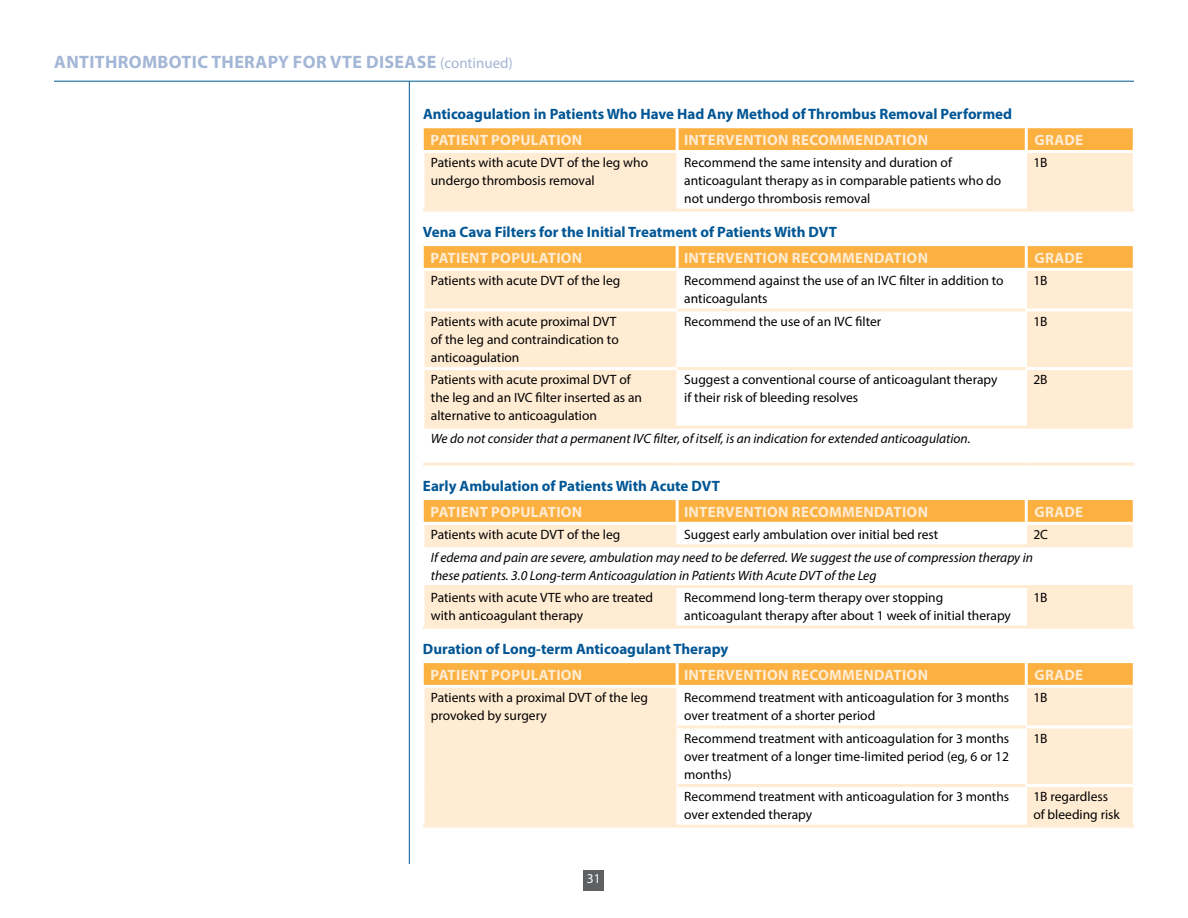
<style>
.page{position:relative;width:1188px;height:918px;background:#fff}
.page>*{position:absolute;margin:0;border:0;box-sizing:border-box;transform-origin:0 0}
.t1{font:700 18px "Myriad Pro";letter-spacing:.02em;color:#a3b6d6}
.t2{font:700 15px "Myriad Pro";color:#005695}
.t3{font:700 15px "Myriad Pro";letter-spacing:.02em;color:#ffecd3}
.t4{font:13.5px/18px "Myriad Pro";color:#000}
.t5{font:italic 13.5px/18px "Myriad Pro";color:#000}
.t6{font:13.5px "Myriad Pro";color:#fff}
.s1{font-weight:400;font-size:15px}
</style>
<div class="page">
<hr style="left:54px;top:81px;width:1080px;height:1px;background:#005695">
<hr style="left:409px;top:81px;width:1px;height:783px;background:#005695">
<div style="left:584px;top:870px;width:20px;height:20px;background:#5f6062"></div>
<hr style="left:423px;top:209px;width:254px;height:3px;background:#ffecd3">
<hr style="left:677px;top:209px;width:349px;height:3px;background:#ffecd3">
<hr style="left:1026px;top:209px;width:108px;height:3px;background:#ffecd3">
<svg style="left:424px;top:127px;width:710px;height:82px"></svg>
<hr style="left:677px;top:150px;width:349px;height:3px;background:#fff">
<hr style="left:1026px;top:150px;width:107px;height:3px;background:#fff">
<hr style="left:1026px;top:153px;width:1px;height:56px;background:#fff">
<hr style="left:1133px;top:152px;width:1px;height:57px;background:#fff">
<svg style="left:424px;top:271px;width:709px;height:192px"></svg>
<hr style="left:676px;top:271px;width:2px;height:39px;background:#fff">
<hr style="left:676px;top:310px;width:2px;height:59px;background:#fff">
<hr style="left:676px;top:369px;width:2px;height:57px;background:#fff">
<hr style="left:424px;top:308px;width:252px;height:3px;background:#fff">
<hr style="left:424px;top:367px;width:252px;height:3px;background:#fff">
<hr style="left:424px;top:426px;width:253px;height:3px;background:#ffecd3">
<svg style="left:424px;top:245px;width:709px;height:23px;background:#fbb44b"></svg>
<hr style="left:423px;top:463px;width:254px;height:3px;background:#ffecd3">
<hr style="left:677px;top:463px;width:349px;height:3px;background:#ffecd3">
<hr style="left:1026px;top:463px;width:108px;height:3px;background:#ffecd3">
<hr style="left:1026px;top:271px;width:1px;height:39px;background:#fff">
<hr style="left:1026px;top:310px;width:1px;height:59px;background:#fff">
<hr style="left:1026px;top:369px;width:1px;height:57px;background:#fff">
<hr style="left:678px;top:308px;width:348px;height:3px;background:#ffecd3">
<hr style="left:678px;top:367px;width:348px;height:3px;background:#ffecd3">
<hr style="left:677px;top:426px;width:349px;height:3px;background:#ffecd3">
<hr style="left:1026px;top:426px;width:107px;height:3px;background:#ffecd3">
<hr style="left:1027px;top:308px;width:106px;height:3px;background:#fff">
<hr style="left:1027px;top:367px;width:106px;height:3px;background:#fff">
<svg style="left:424px;top:547px;width:709px;height:79px"></svg>
<hr style="left:676px;top:588px;width:2px;height:38px;background:#fff">
<hr style="left:424px;top:544px;width:253px;height:3px;background:#ffecd3">
<hr style="left:423px;top:626px;width:254px;height:3px;background:#ffecd3">
<hr style="left:677px;top:626px;width:349px;height:3px;background:#ffecd3">
<hr style="left:1026px;top:626px;width:108px;height:3px;background:#ffecd3">
<svg style="left:423px;top:499px;width:710px;height:47px"></svg>
<hr style="left:1026px;top:588px;width:1px;height:38px;background:#fff">
<hr style="left:677px;top:544px;width:349px;height:3px;background:#ffecd3">
<hr style="left:1026px;top:544px;width:107px;height:3px;background:#ffecd3">
<hr style="left:677px;top:585px;width:349px;height:3px;background:#ffecd3">
<hr style="left:1026px;top:585px;width:107px;height:3px;background:#ffecd3">
<hr style="left:424px;top:585px;width:253px;height:3px;background:#ffecd3">
<div style="left:424px;top:688px;width:709px;height:137px;background:#ffecd3"></div>
<svg style="left:678px;top:688px;width:348px;height:137px"></svg>
<hr style="left:676px;top:688px;width:2px;height:39px;background:#fff">
<hr style="left:676px;top:727px;width:2px;height:59px;background:#fff">
<hr style="left:676px;top:786px;width:2px;height:39px;background:#fff">
<svg style="left:424px;top:662px;width:709px;height:23px;background:#fbb44b"></svg>
<hr style="left:1026px;top:688px;width:1px;height:39px;background:#fff">
<hr style="left:1026px;top:727px;width:1px;height:59px;background:#fff">
<hr style="left:1026px;top:786px;width:1px;height:39px;background:#fff">
<hr style="left:423px;top:825px;width:254px;height:3px;background:#ffecd3">
<hr style="left:678px;top:725px;width:348px;height:3px;background:#ffecd3">
<hr style="left:678px;top:784px;width:348px;height:3px;background:#ffecd3">
<hr style="left:677px;top:825px;width:349px;height:3px;background:#ffecd3">
<hr style="left:1026px;top:825px;width:108px;height:3px;background:#ffecd3">
<hr style="left:1027px;top:725px;width:106px;height:3px;background:#fff">
<hr style="left:1027px;top:784px;width:106px;height:3px;background:#fff">
<h1 class="t1" style="left:54px;top:50px;width:460px">ANTITHROMBOTIC THERAPY FOR VTE DISEASE <span class="s1">(continued)</span></h1>
<p class="t2" style="left:423px;top:104px;width:591px">ANTICOAGULATION IN PATIENTS WHO HAVE HAD ANY METHOD OF THROMBUS REMOVAL PERFORMED</p>
<p class="t3" style="left:431px;top:130px;width:18px">PATIENT</p>
<p class="t3" style="left:491px;top:130px;width:19px">POPULATION</p>
<p class="t3" style="left:684px;top:130px;width:15px">INTER</p>
<p class="t3" style="left:725px;top:130px;width:20px">VENTION</p>
<p class="t3" style="left:792px;top:130px;width:19px">RECO</p>
<p class="t3" style="left:829px;top:130px;width:65px">MMENDATION</p>
<p class="t3" style="left:1035px;top:130px;width:49px">GRADE</p>
<p class="t4" style="left:431px;top:154px;width:219px">Patients with acute DVT of the leg who undergo thrombosis removal</p>
<p class="t4" style="left:684px;top:154px;width:319px">Recommend the same intensity and duration of anticoagulant therapy as in comparable patients who do not undergo thrombosis removal</p>
<p class="t4" style="left:1033px;top:154px;width:16px">1B</p>
<p class="t2" style="left:423px;top:222px;width:416px">VENA CAVA FILTERS FOR THE INITIAL TREATMENT OF PATIENTS WITH DVT</p>
<p class="t3" style="left:431px;top:248px;width:18px">PATIENT</p>
<p class="t3" style="left:491px;top:248px;width:19px">POPULATION</p>
<p class="t3" style="left:684px;top:248px;width:15px">INTER</p>
<p class="t3" style="left:725px;top:248px;width:20px">VENTION</p>
<p class="t3" style="left:792px;top:248px;width:19px">RECO</p>
<p class="t3" style="left:829px;top:248px;width:65px">MMENDATION</p>
<p class="t3" style="left:1035px;top:248px;width:49px">GRADE</p>
<p class="t4" style="left:431px;top:271px;width:191px">Patients with acute DVT of the leg</p>
<p class="t4" style="left:684px;top:271px;width:321px">Recommend against the use of an IVC filter in addition to anticoagulants</p>
<p class="t4" style="left:1033px;top:271px;width:16px">1B</p>
<p class="t4" style="left:431px;top:312px;width:189px">Patients with acute proximal DVT of the leg and contraindication to anticoagulation</p>
<p class="t4" style="left:684px;top:312px;width:199px">Recommend the use of an IVC filter</p>
<p class="t4" style="left:1033px;top:312px;width:16px">1B</p>
<p class="t4" style="left:431px;top:371px;width:213px">Patients with acute proximal DVT of the leg and an IVC filter inserted as an alternative to anticoagulation</p>
<p class="t4" style="left:684px;top:371px;width:315px">Suggest a conventional course of anticoagulant therapy if their risk of bleeding resolves</p>
<p class="t4" style="left:1033px;top:371px;width:16px">2B</p>
<p class="t5" style="left:431px;top:429px;width:541px">We do not consider that a permanent IVC filter, of itself, is an indication for extended anticoagulation.</p>
<p class="t2" style="left:423px;top:476px;width:299px">EARLY AMBULATION OF PATIENTS WITH ACUTE DVT</p>
<p class="t3" style="left:431px;top:502px;width:18px">PATIENT</p>
<p class="t3" style="left:491px;top:502px;width:19px">POPULATION</p>
<p class="t3" style="left:684px;top:502px;width:15px">INTER</p>
<p class="t3" style="left:725px;top:502px;width:20px">VENTION</p>
<p class="t3" style="left:792px;top:502px;width:19px">RECO</p>
<p class="t3" style="left:829px;top:502px;width:65px">MMENDATION</p>
<p class="t3" style="left:1035px;top:502px;width:49px">GRADE</p>
<p class="t4" style="left:431px;top:525px;width:191px">Patients with acute DVT of the leg</p>
<p class="t4" style="left:684px;top:525px;width:256px">Suggest early ambulation over initial bed rest</p>
<p class="t4" style="left:1033px;top:525px;width:16px">2C</p>
<p class="t5" style="left:431px;top:548px;width:604px">If edema and pain are severe, ambulation may need to be deferred. We suggest the use of compression therapy in these patients. 3.0 Long-term Anticoagulation in Patients With Acute DVT of the Leg</p>
<p class="t4" style="left:431px;top:589px;width:224px">Patients with acute VTE who are treated with anticoagulant therapy</p>
<p class="t4" style="left:684px;top:589px;width:328px">Recommend long-term therapy over stopping anticoagulant therapy after about 1 week of initial therapy</p>
<p class="t4" style="left:1033px;top:589px;width:16px">1B</p>
<p class="t2" style="left:423px;top:639px;width:307px">DURATION OF LONG-TERM ANTICOAGULANT THERAPY</p>
<p class="t3" style="left:431px;top:665px;width:18px">PATIENT</p>
<p class="t3" style="left:491px;top:665px;width:19px">POPULATION</p>
<p class="t3" style="left:684px;top:665px;width:15px">INTER</p>
<p class="t3" style="left:725px;top:665px;width:20px">VENTION</p>
<p class="t3" style="left:792px;top:665px;width:19px">RECO</p>
<p class="t3" style="left:829px;top:665px;width:65px">MMENDATION</p>
<p class="t3" style="left:1035px;top:665px;width:49px">GRADE</p>
<p class="t4" style="left:431px;top:688px;width:219px">Patients with a proximal DVT of the leg provoked by surgery</p>
<p class="t4" style="left:684px;top:688px;width:326px">Recommend treatment with anticoagulation for 3 months over treatment of a shorter period</p>
<p class="t4" style="left:1033px;top:688px;width:16px">1B</p>
<p class="t4" style="left:684px;top:729px;width:326px;text-align:justify">Recommend treatment with anticoagulation for 3 months over treatment of a longer time-limited period (eg, 6 or 12 months)</p>
<p class="t4" style="left:1033px;top:729px;width:16px">1B</p>
<p class="t4" style="left:684px;top:788px;width:326px">Recommend treatment with anticoagulation for 3 months over extended therapy</p>
<p class="t4" style="left:1033px;top:788px;width:88px">1B regardless of bleeding risk</p>
<p class="t6" style="left:587px;top:870px;width:15px">31</p>
</div>
